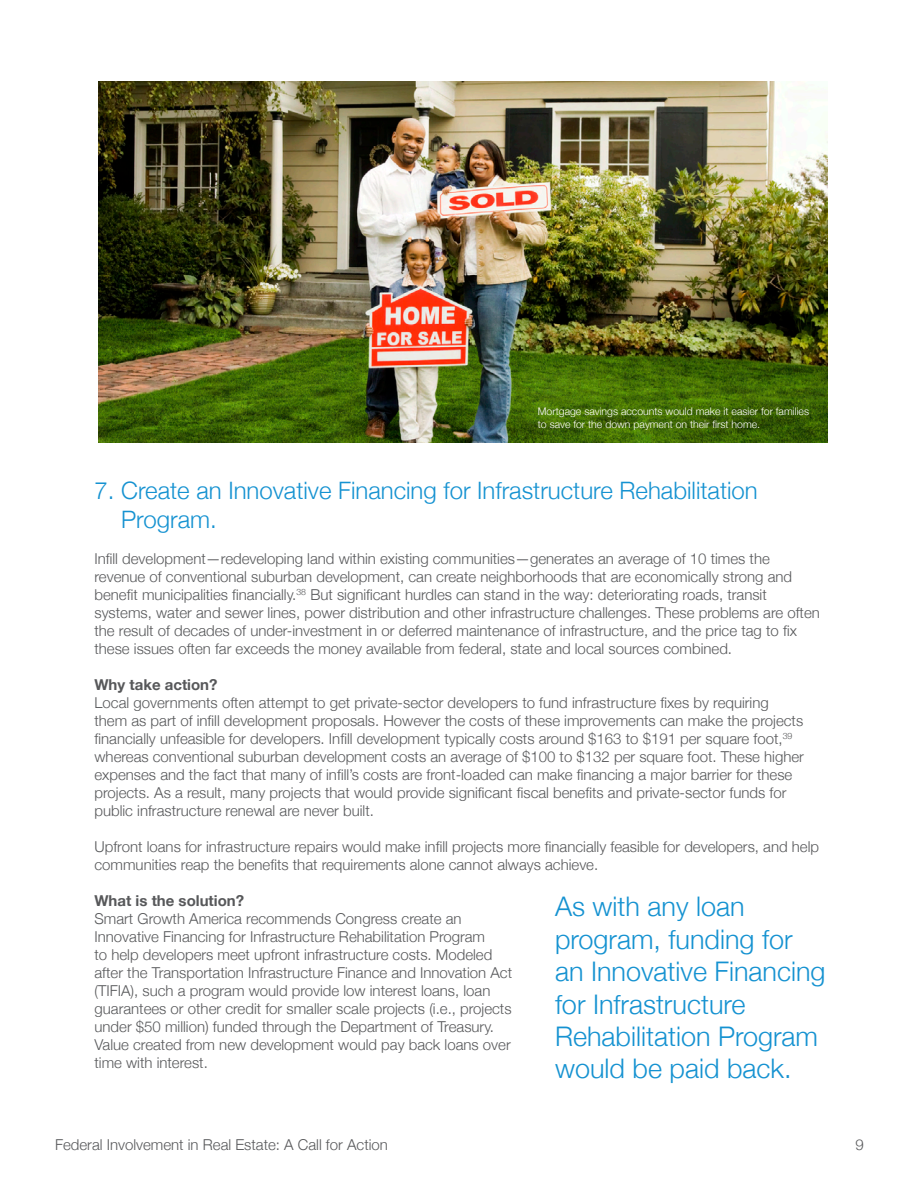
<style>
.page{position:relative;width:918px;height:1188px;background:#fff}
.page>*{position:absolute;margin:0;border:0;box-sizing:border-box;transform-origin:0 0}
.BODY{font:300 27px/32.4px "Helvetica Neue";color:#1592d1}
.BODY-2{font:300 24px/28.8px "Helvetica Neue";color:#1592d1}
.BODY-3{font:300 15px/18px "Helvetica Neue";color:#57585a}
.BODY-4{font:700 15px "Helvetica Neue";color:#57585a}
.BODY-5{font:300 10.5px/12.6px "Helvetica Neue";color:#fff}
</style>
<div class="page">
<img style="left:98px;top:81px;width:729px;height:362px">
<p class="BODY-5" style="left:538px;top:404px;width:273px">Mortgage savings accounts would make it easier for families to save for the down payment on their first home.</p>
<p class="BODY-2" style="left:121px;top:475px;width:638px;text-indent:-27px">7. Create an Innovative Financing for Infrastructure Rehabilitation<br>Program.</p>
<p class="BODY-3" style="left:94px;top:549px;width:727px">Infill development—redeveloping land within existing communities—generates an average of 10 times the revenue of conventional suburban development, can create neighborhoods that are economically strong and benefit municipalities financially.<sup>38</sup> But significant hurdles can stand in the way: deteriorating roads, transit systems, water and sewer lines, power distribution and other infrastructure challenges. These problems are often the result of decades of under-investment in or deferred maintenance of infrastructure, and the price tag to fix these issues often far exceeds the money available from federal, state and local sources combined.</p>
<p class="BODY-4" style="left:95px;top:671px;width:125px">Why take action?</p>
<p class="BODY-3" style="left:94px;top:693px;width:711px">Local governments often attempt to get private-sector developers to fund infrastructure fixes by requiring them as part of infill development proposals. However the costs of these improvements can make the projects financially unfeasible for developers. Infill development typically costs around $163 to $191 per square foot,<sup>39 </sup>whereas conventional suburban development costs an average of $100 to $132 per square foot. These higher expenses and the fact that many of infill’s costs are front-loaded can make financing a major barrier for these projects. As a result, many projects that would provide significant fiscal benefits and private-sector funds for public infrastructure renewal are never built.</p>
<p class="BODY-3" style="left:94px;top:837px;width:726px">Upfront loans for infrastructure repairs would make infill projects more financially feasible for developers, and help communities reap the benefits that requirements alone cannot always achieve.</p>
<p class="BODY-4" style="left:94px;top:887px;width:151px">What is the solution?</p>
<p class="BODY-3" style="left:94px;top:909px;width:419px">Smart Growth America recommends Congress create an Innovative Financing for Infrastructure Rehabilitation Program<br>to help developers meet upfront infrastructure costs. Modeled after the Transportation Infrastructure Finance and Innovation Act (TIFIA), such a program would provide low interest loans, loan guarantees or other credit for smaller scale projects (i.e., projects under $50 million) funded through the Department of Treasury.<br>Value created from new development would pay back loans over time with interest.</p>
<p class="BODY" style="left:555px;top:889px;width:272px">As with any loan program, funding for an Innovative Financing for Infrastructure<br>Rehabilitation Program would be paid back.</p>
<p class="BODY-3" style="left:55px;top:1135px;width:334px">Federal Involvement in Real Estate: A Call for Action</p>
<p class="BODY-3" style="left:856px;top:1135px;width:10px">9</p>
</div>
